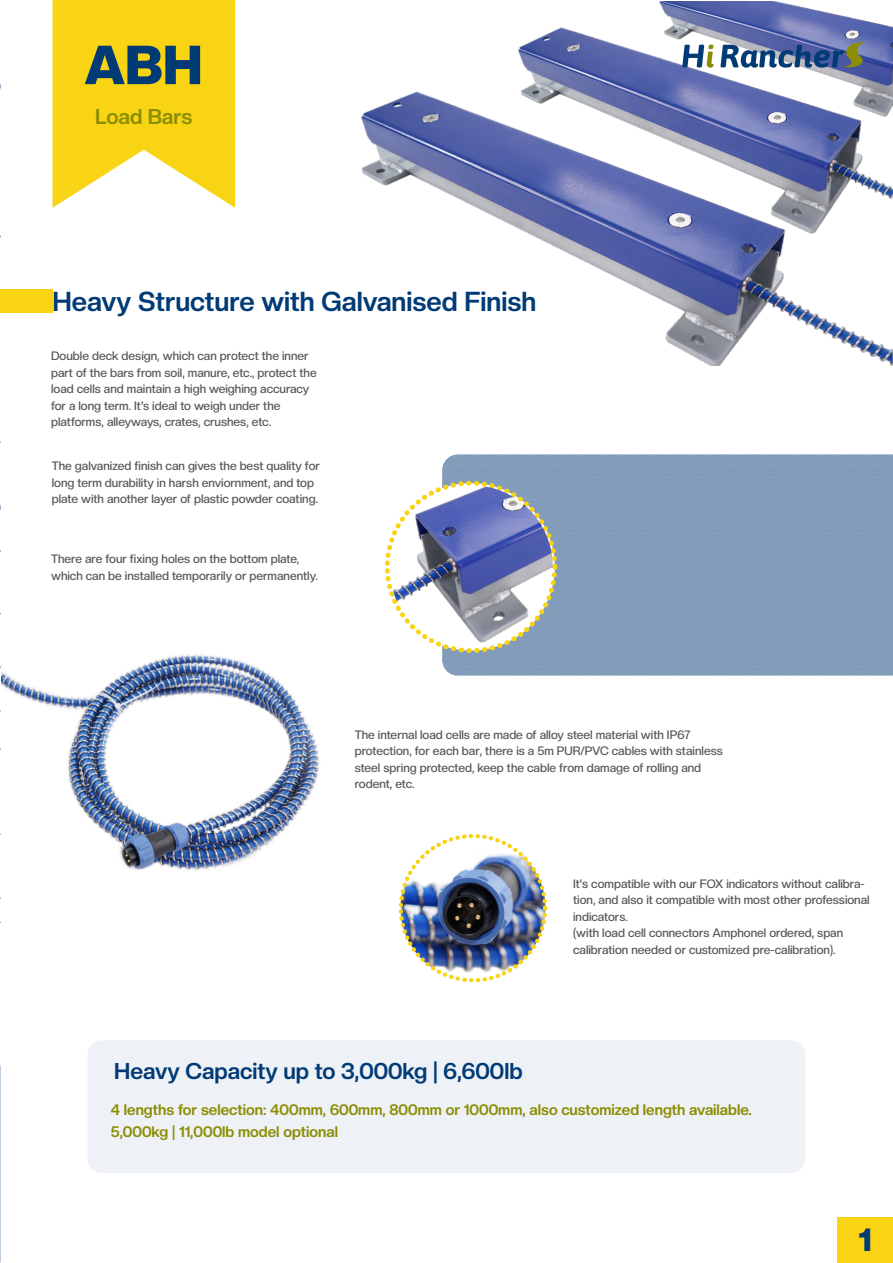
<style>
.page{position:relative;width:893px;height:1263px;background:#fff}
.page>*{position:absolute;margin:0;border:0;box-sizing:border-box;transform-origin:0 0}
.t1{font:900 54px "Creato Display";color:#013b76}
.t2{font:900 31.5px "Creato Display";color:#013b76}
.t3{font:700 27px "Creato Display";color:#013b76}
.t4{font:700 22.5px "Creato Display";color:#013b76}
.t5{font:700 21px "Creato Display";color:#8b8d03}
.t6{font:700 15px/21.8px "Creato Display";color:#8b8d03}
.t7{font:500 12px/16.5px "Creato Display";color:#595757}
</style>
<div class="page">
<svg style="left:0;top:441px;width:1px;height:482px"></svg>
<img style="left:389px;top:454px;width:504px;height:222px">
<div style="left:837px;top:1218px;width:56px;height:45px;background:#f9d414"></div>
<svg style="left:387px;top:483px;width:168px;height:168px"></svg>
<div style="left:385px;top:481px;width:172px;height:172px;border:5px dashed #f9d414;border-radius:50%"></div>
<svg style="left:53px;top:0;width:182px;height:208px;background:#f9da35"></svg>
<img style="left:389px;top:485px;width:164px;height:163px;border-radius:82px">
<img style="left:1px;top:654px;width:318px;height:216px">
<img style="left:361px;top:2px;width:532px;height:363px">
<img style="left:400px;top:835px;width:145px;height:145px;border-radius:72px">
<div style="left:399px;top:834px;width:148px;height:148px;border:4px dashed #f9d414;border-radius:50%"></div>
<div style="left:0;top:289px;width:53px;height:23px;background:#f9d414"></div>
<svg style="left:892px;top:45px;width:1px;height:23px"></svg>
<div style="left:88px;top:1040px;width:717px;height:133px;background:#eef1f5;border-radius:14px"></div>
<svg style="left:682px;top:45px;width:31px;height:23px"></svg>
<svg style="left:720px;top:41px;width:145px;height:27px;background:#60789b"></svg>
<h1 class="t1" style="left:85px;top:33px;width:120px">ABH</h1>
<h3 class="t5" style="left:95px;top:104px;width:99px">Load Bars</h3>
<h3 class="t3" style="left:53px;top:285px;width:485px">Heavy Structure with Galvanised Finish</h3>
<p class="t7" style="left:51px;top:348px;width:267px">Double deck design, which can protect the inner part of the bars from soil, manure, etc., protect the load cells and maintain a high weighing accuracy for a long term. It's ideal to weigh under the platforms, alleyways, crates, crushes, etc.</p>
<p class="t7" style="left:52px;top:457px;width:270px">The galvanized finish can gives the best quality for long term durability in harsh enviornment, and top plate with another layer of plastic powder coating.</p>
<p class="t7" style="left:51px;top:551px;width:268px">There are four fixing holes on the bottom plate, which can be installed temporarily or permanently.</p>
<p class="t7" style="left:355px;top:726px;width:370px">The internal load cells are made of alloy steel material with IP67 protection, for each bar, there is a 5m PUR/PVC cables with stainless steel spring protected, keep the cable from damage of rolling and rodent, etc.</p>
<p class="t7" style="left:573px;top:875px;width:298px">It's compatible with our FOX indicators without calibra&shy;tion, and also it compatible with most other professional indicators.<br>(with load cell connectors Amphonel ordered, span calibration needed or customized pre-calibration).</p>
<h3 class="t4" style="left:114px;top:1058px;width:410px">Heavy Capacity up to 3,000kg | 6,600lb</h3>
<p class="t6" style="left:111px;top:1099px;width:643px">4 lengths for selection: 400mm, 600mm, 800mm or 1000mm, also customized length available.<br>5,000kg | 11,000lb model optional</p>
<h2 class="t2" style="left:859px;top:1221px;width:15px">1</h2>
</div>
